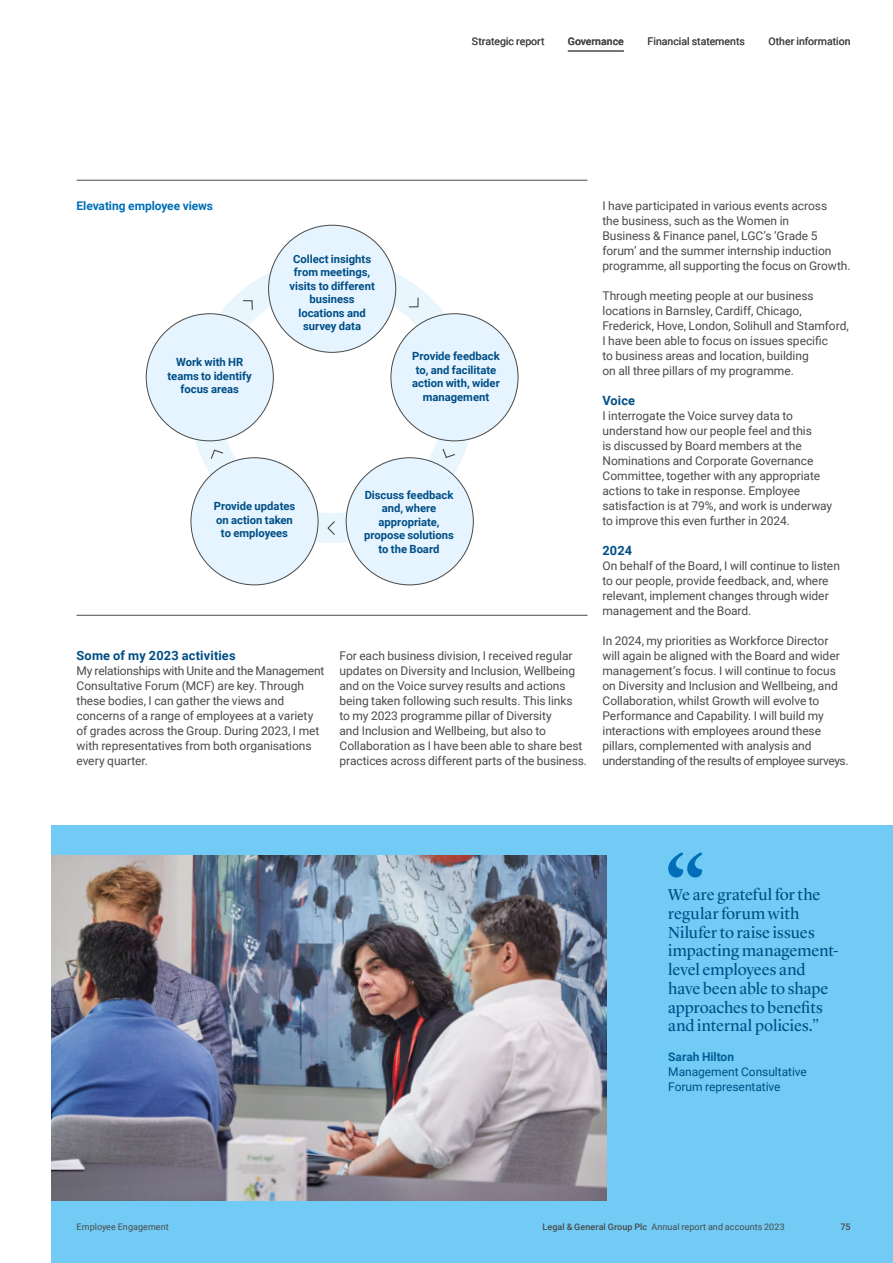
<style>
.page{position:relative;width:893px;height:1263px;background:#fff}
.page>*{position:absolute;margin:0;border:0;box-sizing:border-box;transform-origin:0 0}
.t1{font:16.5px/18.8px "Lyon Display";color:#004e86}
.t2{font:700 12.75px "Roboto";letter-spacing:.01em;color:#004e86}
.t3{font:12px/15px "Roboto";letter-spacing:-.005em;color:#4a4a49}
.t4{font:12px/15px "Roboto";letter-spacing:-.005em;color:#004e86}
.t5{font:700 12px "Roboto";letter-spacing:-.005em;color:#006fb8}
.t6{font:700 12px "Roboto";color:#026096}
.t7{font:700 11.25px/13.5px "Roboto";color:#004e86;text-align:center}
.t8{font:10.5px "Roboto";color:#4a4a49}
.t9{font:500 10.5px "Roboto";letter-spacing:.005em;color:#4a4a49}
.t10{font:9px "Roboto";letter-spacing:.005em;color:#4a4a49}
.t11{font:500 9px "Roboto";color:#4a4a49}
.s1{font-weight:500}
</style>
<div class="page">
<div style="left:51px;top:825px;width:842px;height:438px;background:#71cbf4"></div>
<img style="left:51px;top:855px;width:556px;height:345px">
<svg style="left:668px;top:852px;width:34px;height:25px"></svg>
<div style="left:190px;top:258px;width:285px;height:285px;border:30px solid #eaf6fe;border-radius:50%"></div>
<div style="left:269px;top:225px;width:127px;height:127px;background:#e5f4fe;border-radius:50%"></div>
<div style="left:146px;top:314px;width:127px;height:127px;background:#e5f4fe;border-radius:50%"></div>
<div style="left:191px;top:458px;width:127px;height:127px;background:#e5f4fe;border-radius:50%"></div>
<div style="left:346px;top:458px;width:127px;height:127px;background:#e5f4fe;border-radius:50%"></div>
<div style="left:391px;top:314px;width:127px;height:127px;background:#e5f4fe;border-radius:50%"></div>
<svg style="left:327px;top:520px;width:9px;height:16px"></svg>
<svg style="left:210px;top:449px;width:15px;height:11px"></svg>
<svg style="left:442px;top:447px;width:14px;height:12px"></svg>
<svg style="left:242px;top:299px;width:11px;height:12px"></svg>
<svg style="left:408px;top:297px;width:11px;height:11px"></svg>
<hr style="left:77px;top:180px;width:510px;height:1px;background:#4a4a49">
<hr style="left:77px;top:615px;width:510px;height:1px;background:#4a4a49">
<hr style="left:568px;top:51px;width:56px;height:1px;background:#4a4a49">
<p class="t8" style="left:472px;top:34px;width:74px">Strategic report</p>
<p class="t9" style="left:568px;top:34px;width:58px">Governance</p>
<p class="t8" style="left:648px;top:34px;width:99px">Financial statements</p>
<p class="t8" style="left:768px;top:34px;width:83px">Other information</p>
<p class="t5" style="left:77px;top:197px;width:138px">Elevating employee views</p>
<p class="t7" style="left:168px;top:355px;width:86px">Work with HR teams to identify focus areas</p>
<p class="t7" style="left:289px;top:251px;width:87px">Collect insights from meetings, visits to different business locations and survey data</p>
<p class="t7" style="left:412px;top:349px;width:89px">Provide feedback to, and facilitate action with, wider management</p>
<p class="t7" style="left:214px;top:499px;width:83px">Provide updates on action taken to employees</p>
<p class="t7" style="left:364px;top:488px;width:91px">Discuss feedback and, where appropriate, propose solutions to the Board</p>
<p class="t2" style="left:77px;top:647px;width:161px">Some of my 2023 activities</p>
<p class="t3" style="left:77px;top:663px;width:249px">My relationships with Unite and the Management Consultative Forum (MCF) are key. Through these bodies, I can gather the views and concerns of a range of employees at a variety of grades across the Group. During 2023, I met with representatives from both organisations every quarter.</p>
<p class="t3" style="left:339px;top:648px;width:249px">For each business division, I received regular updates on Diversity and Inclusion, Wellbeing and on the Voice survey results and actions being taken following such results. This links<br>to my 2023 programme pillar of Diversity<br>and Inclusion and Wellbeing, but also to Collaboration as I have been able to share best practices across different parts of the business.</p>
<p class="t3" style="left:602px;top:198px;width:249px">I have participated in various events across<br>the business, such as the Women in<br>Business &amp; Finance panel, LGC’s ‘Grade 5 forum’ and the summer internship induction programme, all supporting the focus on Growth.</p>
<p class="t3" style="left:602px;top:288px;width:248px">Through meeting people at our business locations in Barnsley, Cardiff, Chicago, Frederick, Hove, London, Solihull and Stamford, I have been able to focus on issues specific<br>to business areas and location, building<br>on all three pillars of my programme.</p>
<p class="t2" style="left:602px;top:392px;width:34px">Voice</p>
<p class="t3" style="left:602px;top:408px;width:231px">I interrogate the Voice survey data to understand how our people feel and this<br>is discussed by Board members at the Nominations and Corporate Governance Committee, together with any appropriate actions to take in response. Employee satisfaction is at 79%, and work is underway to improve this even further in 2024.</p>
<p class="t2" style="left:602px;top:542px;width:31px">2024</p>
<p class="t3" style="left:602px;top:558px;width:239px">On behalf of the Board, I will continue to listen to our people, provide feedback, and, where relevant, implement changes through wider management and the Board.</p>
<p class="t3" style="left:602px;top:633px;width:248px">In 2024, my priorities as Workforce Director will again be aligned with the Board and wider management’s focus. I will continue to focus on Diversity and Inclusion and Wellbeing, and Collaboration, whilst Growth will evolve to Performance and Capability. I will build my interactions with employees around these pillars, complemented with analysis and understanding of the results of employee surveys.</p>
<h1 class="t1" style="left:668px;top:884px;width:172px">We are grateful for the regular forum with<br>Nilufer to raise issues impacting management&shy;level employees and have been able to shape approaches to benefits and internal policies.”</h1>
<p class="t6" style="left:668px;top:1049px;width:67px">Sarah Hilton</p>
<p class="t4" style="left:668px;top:1064px;width:140px">Management Consultative<br>Forum representative</p>
<p class="t10" style="left:77px;top:1220px;width:94px">Employee Engagement</p>
<p class="t10" style="left:543px;top:1220px;width:244px"><span class="s1">Legal &amp; General Group Plc</span> Annual report and accounts 2023</p>
<p class="t11" style="left:840px;top:1220px;width:12px">75</p>
</div>
